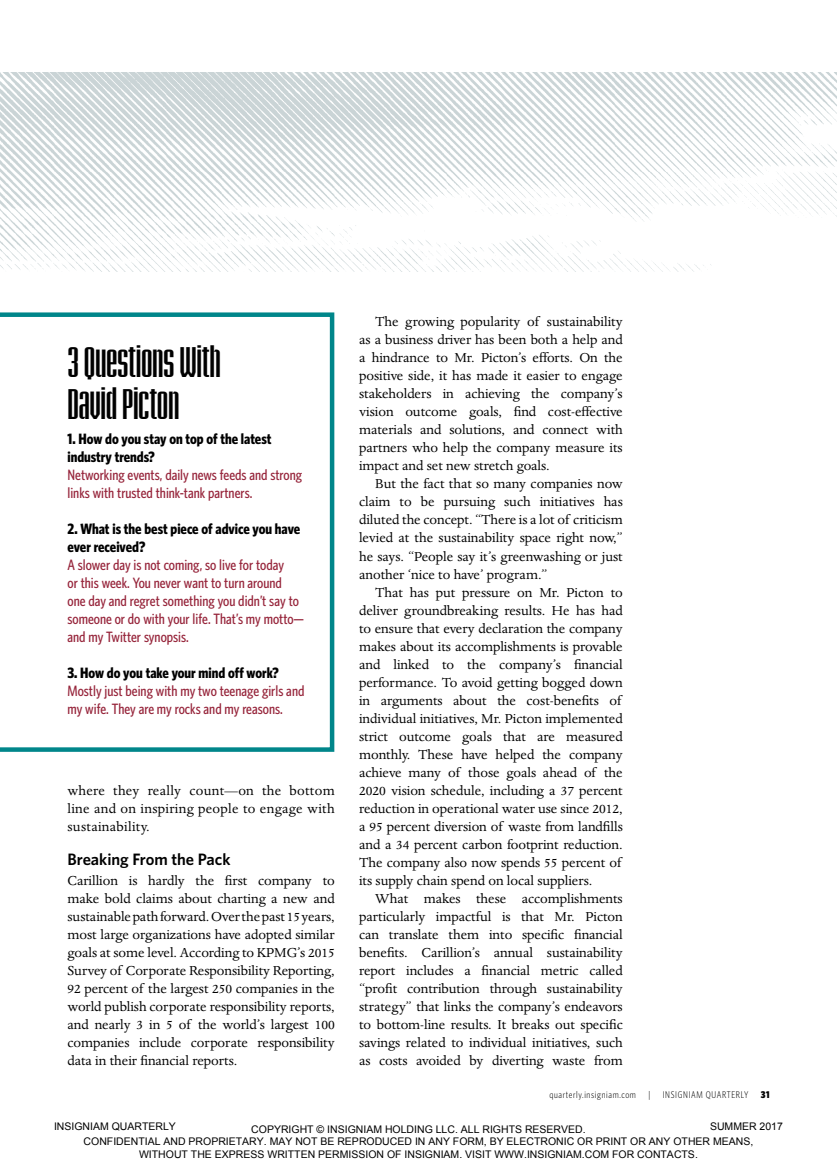
<style>
.page{position:relative;width:837px;height:1175px;background:#fff}
.page>*{position:absolute;margin:0;border:0;box-sizing:border-box;transform-origin:0 0}
.t1{font:700 condensed 36px/42px "Briem Akademi Std";letter-spacing:-.015em;color:#000}
.t2{font:600 16.5px "Whitney";color:#000}
.t3{font:15px/18px "Dante MT Std";letter-spacing:-.005em;color:#000;text-align:justify}
.t4{font:500 15px/18px "Whitney Condensed";color:#97263c}
.t5{font:700 15px/18px "Whitney Condensed";color:#000}
.t6{font:10.5px/12.6px "Arial";color:#000;text-align:center}
.t7{font:300 9.75px "Whitney Condensed";letter-spacing:.07em;color:#000}
.t8{font:900 9.75px "Whitney Condensed";color:#000}
</style>
<div class="page">
<img style="left:0;top:73px;width:837px;height:198px">
<svg style="left:0;top:312px;width:334px;height:440px"></svg>
<h1 class="t1" style="left:68px;top:340px;width:155px">3 Questions With<br>David Picton</h1>
<p class="t5" style="left:68px;top:429px;width:205px">1. How do you stay on top of the latest industry trends?</p>
<p class="t4" style="left:68px;top:466px;width:236px">Networking events, daily news feeds and strong links with trusted think-tank partners.</p>
<p class="t5" style="left:68px;top:519px;width:234px">2. What is the best piece of advice you have ever received?</p>
<p class="t4" style="left:68px;top:556px;width:238px">A slower day is not coming, so live for today<br>or this week. You never want to turn around<br>one day and regret something you didn’t say to someone or do with your life. That’s my motto— and my Twitter synopsis.</p>
<p class="t5" style="left:68px;top:663px;width:213px">3. How do you take your mind off work?</p>
<p class="t4" style="left:68px;top:682px;width:238px">Mostly just being with my two teenage girls and my wife. They are my rocks and my reasons.</p>
<p class="t3" style="left:68px;top:781px;width:269px">where they really count—on the bottom line and on inspiring people to engage with sustainability.</p>
<p class="t2" style="left:68px;top:849px;width:165px">Breaking From the Pack</p>
<p class="t3" style="left:68px;top:871px;width:269px">Carillion is hardly the first company to make bold claims about charting a new and sustainable path forward. Over the past 15 years, most large organizations have adopted similar goals at some level. According to KPMG’s 2015<br>Survey of Corporate Responsibility Reporting, 92 percent of the largest 250 companies in the world publish corporate responsibility reports, and nearly 3 in 5 of the world’s largest 100 companies include corporate responsibility data in their financial reports.</p>
<p class="t3" style="left:359px;top:313px;width:265px;text-indent:16px">The growing popularity of sustainability as a business driver has been both a help and a hindrance to Mr. Picton’s efforts. On the positive side, it has made it easier to engage stakeholders in achieving the company’s vision outcome goals, find cost-effective materials and solutions, and connect with partners who help the company measure its impact and set new stretch goals.</p>
<p class="t3" style="left:359px;top:475px;width:265px;text-indent:16px">But the fact that so many companies now claim to be pursuing such initiatives has diluted the concept. “There is a lot of criticism levied at the sustainability space right now,” he says. “People say it’s greenwashing or just another ‘nice to have’ program.”</p>
<p class="t3" style="left:359px;top:583px;width:265px;text-indent:16px">That has put pressure on Mr. Picton to deliver groundbreaking results. He has had to ensure that every declaration the company makes about its accomplishments is provable and linked to the company’s financial performance. To avoid getting bogged down in arguments about the cost-benefits of individual initiatives, Mr. Picton implemented strict outcome goals that are measured monthly. These have helped the company achieve many of those goals ahead of the 2020 vision schedule, including a 37 percent reduction in operational water use since 2012, a 95 percent diversion of waste from landfills and a 34 percent carbon footprint reduction.<br>The company also now spends 55 percent of its supply chain spend on local suppliers.</p>
<p class="t3" style="left:359px;top:889px;width:265px;text-indent:16px">What makes these accomplishments particularly impactful is that Mr. Picton can translate them into specific financial benefits. Carillion’s annual sustainability report includes a financial metric called “profit contribution through sustainability strategy” that links the company’s endeavors to bottom-line results. It breaks out specific savings related to individual initiatives, such as costs avoided by diverting waste from</p>
<p class="t7" style="left:550px;top:1089px;width:88px">quarterly.insigniam.com</p>
<p class="t7" style="left:648px;top:1089px;width:3px">|</p>
<p class="t7" style="left:663px;top:1089px;width:87px">INSIGNIAM QUARTERLY</p>
<p class="t8" style="left:761px;top:1089px;width:10px">31</p>
<p class="t6" style="left:54px;top:1120px;width:123px">INSIGNIAM QUARTERLY</p>
<p class="t6" style="left:710px;top:1120px;width:74px">SUMMER 2017</p>
<p class="t6" style="left:84px;top:1122px;width:671px">COPYRIGHT © INSIGNIAM HOLDING LLC. ALL RIGHTS RESERVED.<br>CONFIDENTIAL AND PROPRIETARY. MAY NOT BE REPRODUCED IN ANY FORM, BY ELECTRONIC OR PRINT OR ANY OTHER MEANS,<br>WITHOUT THE EXPRESS WRITTEN PERMISSION OF INSIGNIAM. VISIT WWW.INSIGNIAM.COM FOR CONTACTS.</p>
</div>
